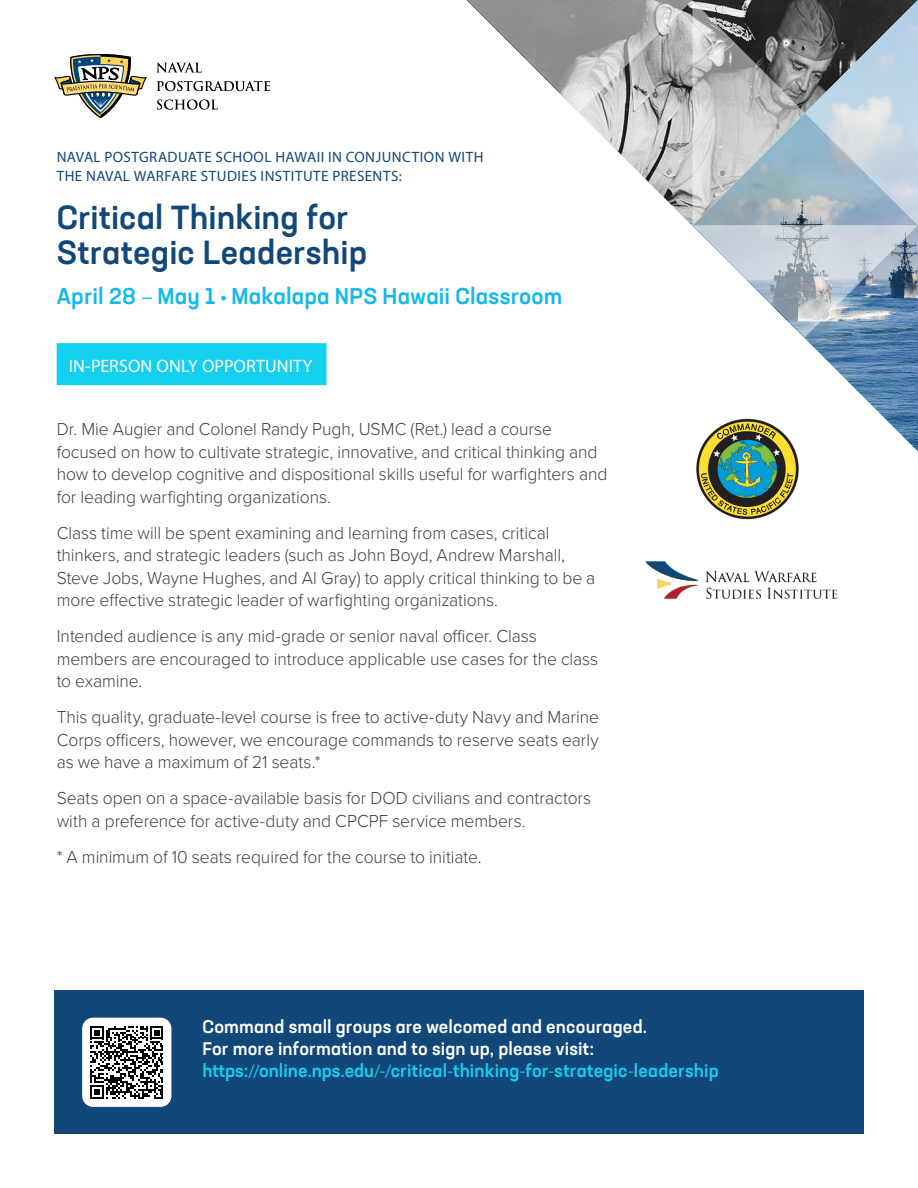
<style>
.page{position:relative;width:918px;height:1188px;background:#fff}
.page>*{position:absolute;margin:0;border:0;box-sizing:border-box;transform-origin:0 0}
.t1{font:500 33px/34.5px "Neusa Next Std Trial";letter-spacing:.005em;color:#12477a}
.t2{font:500 22.5px "Neusa Next Std Trial";letter-spacing:.005em;color:#14b8ec}
.t3{font:300 18px/22.5px "Proxima Nova";letter-spacing:-.005em;color:#414042}
.t4{font:500 18px/21.6px "Neusa Next Std Trial";letter-spacing:.01em;color:#fff}
.t5{font:18px "Myriad Pro";letter-spacing:.005em;color:#fff}
.t6{font:15px/19.5px "Myriad Pro";letter-spacing:.03em;color:#12477a}
.s1{font-family:"Myriad Pro";font-weight:400}
.s2{color:#14d0f0}
.s3{font-family:"Myriad Pro";font-weight:400;color:#14d0f0}
</style>
<div class="page">
<img style="left:803px;top:337px;width:115px;height:114px">
<svg style="left:467px;top:0;width:451px;height:337px"></svg>
<img style="left:697px;top:418px;width:102px;height:102px">
<img style="left:645px;top:561px;width:193px;height:39px">
<div style="left:57px;top:343px;width:269px;height:42px;background:#14d0f0"></div>
<svg style="left:54px;top:54px;width:93px;height:64px"></svg>
<svg style="left:156px;top:62px;width:46px;height:11px"></svg>
<svg style="left:157px;top:81px;width:113px;height:10px"></svg>
<svg style="left:157px;top:99px;width:61px;height:11px"></svg>
<div style="left:54px;top:990px;width:810px;height:144px;background:#12477a"></div>
<div style="left:82px;top:1018px;width:89px;height:89px;background:#fff;border-radius:11px"></div>
<svg style="left:90px;top:1026px;width:73px;height:73px"></svg>
<p class="t6" style="left:57px;top:147px;width:428px">NAVAL POSTGRADUATE SCHOOL HAWAII IN CONJUNCTION WITH<br>THE NAVAL WARFARE STUDIES INSTITUTE PRESENTS:</p>
<h1 class="t1" style="left:57px;top:203px;width:312px">Critical Thinking for<br>Strategic Leadership</h1>
<p class="t2" style="left:57px;top:287px;width:507px">April 28 <span class="s1">–</span> May 1 <span class="s1">•</span> Makalapa NPS Hawaii Classroom</p>
<p class="t5" style="left:69px;top:355px;width:245px">IN-PERSON ONLY OPPORTUNITY</p>
<p class="t3" style="left:57px;top:417px;width:552px">Dr. Mie Augier and Colonel Randy Pugh, USMC (Ret.) lead a course focused on how to cultivate strategic, innovative, and critical thinking and how to develop cognitive and dispositional skills useful for warfighters and for leading warfighting organizations.</p>
<p class="t3" style="left:57px;top:521px;width:540px">Class time will be spent examining and learning from cases, critical thinkers, and strategic leaders (such as John Boyd, Andrew Marshall, Steve Jobs, Wayne Hughes, and Al Gray) to apply critical thinking to be a more effective strategic leader of warfighting organizations.</p>
<p class="t3" style="left:57px;top:624px;width:543px">Intended audience is any mid-grade or senior naval officer. Class members are encouraged to introduce applicable use cases for the class to examine.</p>
<p class="t3" style="left:57px;top:705px;width:544px;text-align:justify">This quality, graduate-level course is free to active-duty Navy and Marine Corps officers, however, we encourage commands to reserve seats early as we have a maximum of 21 seats.*</p>
<p class="t3" style="left:57px;top:786px;width:536px">Seats open on a space-available basis for DOD civilians and contractors with a preference for active-duty and CPCPF service members.</p>
<p class="t3" style="left:57px;top:845px;width:426px">* A minimum of 10 seats required for the course to initiate.</p>
<p class="t4" style="left:202px;top:1018px;width:518px">Command small groups are welcomed and encouraged.<br>For more information and to sign up, please visit: <span class="s2">https:</span><span class="s3">//</span><span class="s2">online.nps.edu</span><span class="s3">/-/</span><span class="s2">critical</span><span class="s3">-</span><span class="s2">thinking</span><span class="s3">-</span><span class="s2">for</span><span class="s3">-</span><span class="s2">strategic</span><span class="s3">-</span><span class="s2">leadership</span></p>
</div>
